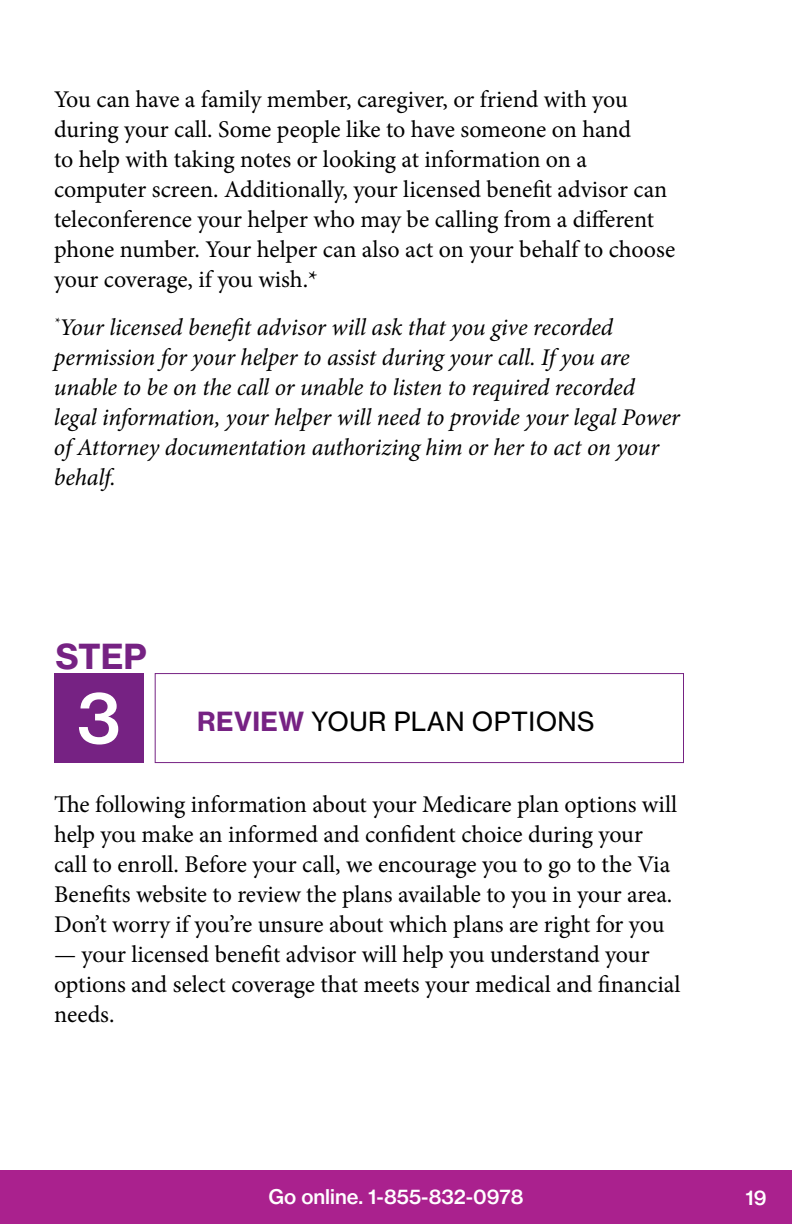
<style>
.page{position:relative;width:792px;height:1224px;background:#fff}
.page>*{position:absolute;margin:0;border:0;box-sizing:border-box;transform-origin:0 0}
.t1{font:70px "N Haas Grotesk TX Std 65 Md";color:#fff}
.t2{font:34px "N Haas Grotesk TX Std 75 Bd";color:#762283}
.t3{font:26px "N Haas Grotesk TX Std 55 Rg";letter-spacing:.015em;color:#000}
.t4{font:24px/30px "Minion Pro";letter-spacing:-.005em;color:#000}
.t5{font:italic 24px/30px "Minion Pro";letter-spacing:-.01em;color:#000}
.t6{font:20px "N Haas Grotesk TX Std 65 Md";color:#fff}
.s1{font-family:"N Haas Grotesk TX Std 75 Bd";color:#762283}
</style>
<div class="page">
<div style="left:0;top:1170px;width:792px;height:54px;background:#aa218e"></div>
<div style="left:54px;top:673px;width:90px;height:90px;background:#762283"></div>
<div style="left:155px;top:673px;width:529px;height:90px;border:1px solid #762283"></div>
<p class="t4" style="left:54px;top:85px;width:623px">You can have a family member, caregiver, or friend with you during your call. Some people like to have someone on hand<br>to help with taking notes or looking at information on a computer screen. Additionally, your licensed benefit advisor can teleconference your helper who may be calling from a different phone number. Your helper can also act on your behalf to choose your coverage, if you wish.*</p>
<p class="t5" style="left:54px;top:313px;width:628px"><sup>*</sup>Your licensed benefit advisor will ask that you give recorded permission for your helper to assist during your call. If you are unable to be on the call or unable to listen to required recorded legal information, your helper will need to provide your legal Power of Attorney documentation authorizing him or her to act on your behalf.</p>
<h2 class="t2" style="left:55px;top:635px;width:93px">STEP</h2>
<h1 class="t1" style="left:77px;top:674px;width:45px">3</h1>
<p class="t3" style="left:197px;top:705px;width:399px"><span class="s1">REVIEW</span> YOUR PLAN OPTIONS</p>
<p class="t4" style="left:54px;top:790px;width:625px">The following information about your Medicare plan options will help you make an informed and confident choice during your call to enroll. Before your call, we encourage you to go to the Via Benefits website to review the plans available to you in your area.<br>Don’t worry if you’re unsure about which plans are right for you</p>
<p class="t4" style="left:54px;top:940px;width:628px">— your licensed benefit advisor will help you understand your options and select coverage that meets your medical and financial needs.</p>
<p class="t6" style="left:269px;top:1184px;width:256px">Go online. 1-855-832-0978</p>
<p class="t6" style="left:745px;top:1185px;width:23px">19</p>
</div>
